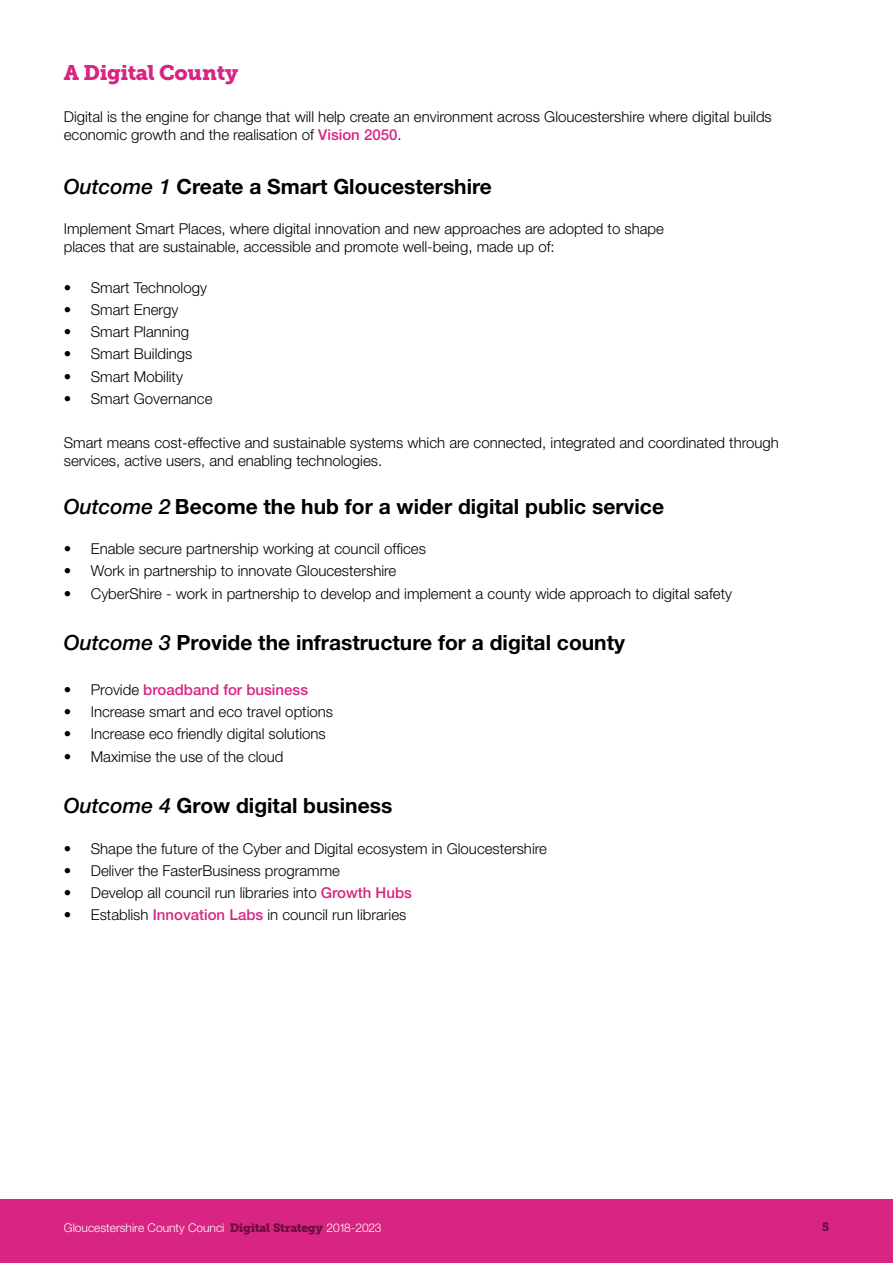
<style>
.page{position:relative;width:893px;height:1263px;background:#fff}
.page>*{position:absolute;margin:0;border:0;box-sizing:border-box;transform-origin:0 0}
.t1{font:700 21px "Helvetica Neue";color:#000}
.t2{font:21px "Museo Slab 900";letter-spacing:-.02em;color:#d82482}
.t3{font:300 15px/18px "Helvetica Neue";color:#000}
.t4{font:500 15px "Helvetica Neue";color:#d82482}
.t5{font:300 12px "Helvetica Neue";color:#fff}
.t6{font:12px "Museo Slab 900";color:#6b0e3d}
.s1{font-weight:500;color:#d82482}
.s2{font-weight:500;font-style:italic}
.s3{font-weight:300;color:#000}
.s4{color:#d82482}
.s5{font-family:"Museo Slab 900";font-weight:400;color:#6b0e3d}
</style>
<div class="page">
<div style="left:0;top:1199px;width:893px;height:64px;background:#d82482"></div>
<h1 class="t2" style="left:64px;top:60px;width:176px">A Digital County</h1>
<p class="t3" style="left:64px;top:107px;width:709px">Digital is the engine for change that will help create an environment across Gloucestershire where digital builds economic growth and the realisation of <span class="s1">Vision 2050</span>.</p>
<h1 class="t1" style="left:64px;top:174px;width:430px"><span class="s2">Outcome 1</span> Create a Smart Gloucestershire</h1>
<p class="t3" style="left:64px;top:220px;width:602px">Implement Smart Places, where digital innovation and new approaches are adopted to shape places that are sustainable, accessible and promote well-being, made up of:</p>
<p class="t3" style="left:64px;top:278px;width:145px">• Smart Technology</p>
<p class="t3" style="left:64px;top:300px;width:116px">• Smart Energy</p>
<p class="t3" style="left:64px;top:322px;width:127px">• Smart Planning</p>
<p class="t3" style="left:64px;top:345px;width:130px">• Smart Buildings</p>
<p class="t3" style="left:64px;top:367px;width:121px">• Smart Mobility</p>
<p class="t3" style="left:64px;top:389px;width:150px">• Smart Governance</p>
<p class="t3" style="left:64px;top:434px;width:717px">Smart means cost-effective and sustainable systems which are connected, integrated and coordinated through services, active users, and enabling technologies.</p>
<h1 class="t1" style="left:64px;top:493px;width:602px"><span class="s2">Outcome 2</span> Become the hub for a wider digital public service</h1>
<p class="t3" style="left:64px;top:539px;width:364px">• Enable secure partnership working at council offices</p>
<p class="t3" style="left:64px;top:562px;width:334px">• Work in partnership to innovate Gloucestershire</p>
<p class="t3" style="left:64px;top:584px;width:670px">• CyberShire - work in partnership to develop and implement a county wide approach to digital safety</p>
<h1 class="t1" style="left:64px;top:630px;width:563px"><span class="s2">Outcome 3</span> Provide the infrastructure for a digital county</h1>
<p class="t4" style="left:64px;top:681px;width:246px"><span class="s3">• Provide</span> broadband for business</p>
<p class="t3" style="left:64px;top:702px;width:271px">• Increase smart and eco travel options</p>
<p class="t3" style="left:64px;top:725px;width:264px">• Increase eco friendly digital solutions</p>
<p class="t3" style="left:64px;top:747px;width:221px">• Maximise the use of the cloud</p>
<h1 class="t1" style="left:64px;top:793px;width:330px"><span class="s2">Outcome 4</span> Grow digital business</h1>
<p class="t3" style="left:64px;top:839px;width:485px">• Shape the future of the Cyber and Digital ecosystem in Gloucestershire</p>
<p class="t3" style="left:64px;top:861px;width:278px">• Deliver the FasterBusiness programme</p>
<p class="t3" style="left:64px;top:883px;width:350px">• Develop all council run libraries into <span class="s1">Growth Hubs</span></p>
<p class="t3" style="left:64px;top:906px;width:344px">• Establish <span class="s1">Innovation Labs</span> in council run libraries</p>
<p class="t5" style="left:64px;top:1220px;width:319px">Gloucestershire County Counci<span class="s4">l</span> <span class="s5">Digital Strategy</span> 2018-2023</p>
<p class="t6" style="left:822px;top:1220px;width:9px">5</p>
</div>
